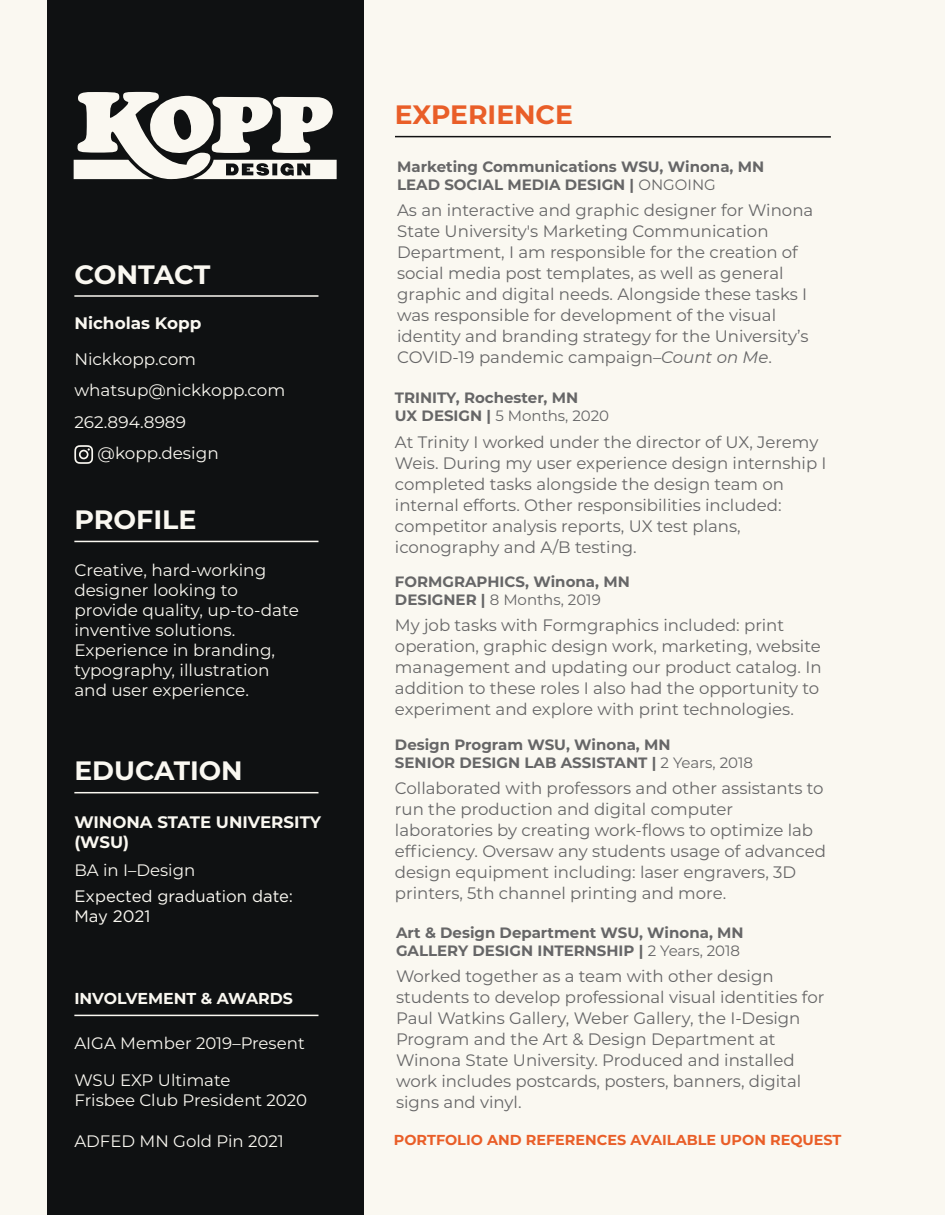
<style>
.page{position:relative;width:945px;height:1215px;background:#faf8f1}
.page>*{position:absolute;margin:0;border:0;box-sizing:border-box;transform-origin:0 0}
.t1{font:700 26.55px "Montserrat";color:#faf8f1}
.t2{font:700 26.55px "Montserrat";color:#e95e28}
.t3{font:16.65px/21px "Montserrat";color:#666667}
.t4{font:16.65px/20px "Montserrat";color:#faf8f1}
.t5{font:700 16.65px/20px "Montserrat";color:#faf8f1}
.t6{font:16.65px/20px "Gotham";color:#faf8f1}
.t7{font:700 15.75px "Montserrat";color:#faf8f1}
.t8{font:700 15px/18px "Montserrat";color:#666667}
.t9{font:700 14.4px "Montserrat";color:#e95e28}
.s1{font-weight:400}
.s2{font-style:italic}
</style>
<div class="page">
<div style="left:47px;top:0;width:317px;height:1215px;background:#0f1112"></div>
<hr style="left:395px;top:136px;width:436px;height:2px;background:#111213">
<hr style="left:74px;top:541px;width:244px;height:1px;background:#faf8f1">
<hr style="left:74px;top:792px;width:244px;height:1px;background:#faf8f1">
<svg style="left:74px;top:91px;width:263px;height:88px"></svg>
<hr style="left:74px;top:1015px;width:244px;height:1px;background:#faf8f1">
<hr style="left:74px;top:295px;width:244px;height:2px;background:#faf8f1">
<svg style="left:74px;top:445px;width:19px;height:19px"></svg>
<h1 class="t1" style="left:74px;top:255px;width:137px">CONTACT</h1>
<p class="t5" style="left:74px;top:313px;width:129px">Nicholas Kopp</p>
<p class="t4" style="left:74px;top:348px;width:123px">Nickkopp.com</p>
<p class="t4" style="left:74px;top:380px;width:213px">whatsup@nickkopp.com</p>
<p class="t4" style="left:74px;top:411px;width:113px">262.894.8989</p>
<p class="t4" style="left:98px;top:443px;width:123px">@kopp.design</p>
<h1 class="t1" style="left:74px;top:501px;width:124px">PROFILE</h1>
<p class="t4" style="left:74px;top:559px;width:226px">Creative, hard-working designer looking to provide quality, up-to-date inventive solutions.<br>Experience in branding, typography, illustration and user experience.</p>
<h1 class="t1" style="left:74px;top:751px;width:170px">EDUCATION</h1>
<p class="t5" style="left:74px;top:811px;width:248px">WINONA STATE UNIVERSITY (WSU)</p>
<p class="t4" style="left:74px;top:860px;width:122px">BA in I–Design</p>
<p class="t6" style="left:74px;top:886px;width:220px">Expected graduation date:<br>May 2021</p>
<p class="t7" style="left:74px;top:987px;width:220px">INVOLVEMENT &amp; AWARDS</p>
<p class="t4" style="left:74px;top:1032px;width:232px">AIGA Member 2019–Present</p>
<p class="t4" style="left:74px;top:1070px;width:234px">WSU EXP Ultimate<br>Frisbee Club President 2020</p>
<p class="t4" style="left:74px;top:1130px;width:211px">ADFED MN Gold Pin 2021</p>
<h1 class="t2" style="left:395px;top:96px;width:179px">EXPERIENCE</h1>
<p class="t8" style="left:397px;top:156px;width:369px">Marketing Communications WSU, Winona, MN<br>LEAD SOCIAL MEDIA DESIGN | <span class="s1">ONGOING</span></p>
<p class="t3" style="left:397px;top:199px;width:418px">As an interactive and graphic designer for Winona State University's Marketing Communication Department, I am responsible for the creation of social media post templates, as well as general graphic and digital needs. Alongside these tasks I was responsible for development of the visual identity and branding strategy for the University’s COVID-19 pandemic campaign–<span class="s2">Count on Me</span>.</p>
<p class="t8" style="left:395px;top:388px;width:216px">TRINITY, Rochester, MN<br>UX DESIGN | <span class="s1">5 Months, 2020</span></p>
<p class="t3" style="left:395px;top:431px;width:433px">At Trinity I worked under the director of UX, Jeremy Weis. During my user experience design internship I completed tasks alongside the design team on internal efforts. Other responsibilities included: competitor analysis reports, UX test plans, iconography and A/B testing.</p>
<p class="t8" style="left:395px;top:572px;width:236px">FORMGRAPHICS, Winona, MN<br>DESIGNER | <span class="s1">8 Months, 2019</span></p>
<p class="t3" style="left:395px;top:614px;width:428px">My job tasks with Formgraphics included: print operation, graphic design work, marketing, website management and updating our product catalog. In addition to these roles I also had the opportunity to experiment and explore with print technologies.</p>
<p class="t8" style="left:395px;top:735px;width:360px">Design Program WSU, Winona, MN<br>SENIOR DESIGN LAB ASSISTANT | <span class="s1">2 Years, 2018</span></p>
<p class="t3" style="left:395px;top:777px;width:432px">Collaborated with professors and other assistants to run the production and digital computer laboratories by creating work-flows to optimize lab efficiency. Oversaw any students usage of advanced design equipment including: laser engravers, 3D printers, 5th channel printing and more.</p>
<p class="t8" style="left:396px;top:922px;width:349px">Art &amp; Design Department WSU, Winona, MN<br>GALLERY DESIGN INTERNSHIP | <span class="s1">2 Years, 2018</span></p>
<p class="t3" style="left:396px;top:965px;width:430px">Worked together as a team with other design students to develop professional visual identities for Paul Watkins Gallery, Weber Gallery, the I-Design Program and the Art &amp; Design Department at Winona State University. Produced and installed work includes postcards, posters, banners, digital signs and vinyl.</p>
<p class="t9" style="left:394px;top:1130px;width:449px">PORTFOLIO AND REFERENCES AVAILABLE UPON REQUEST</p>
</div>
